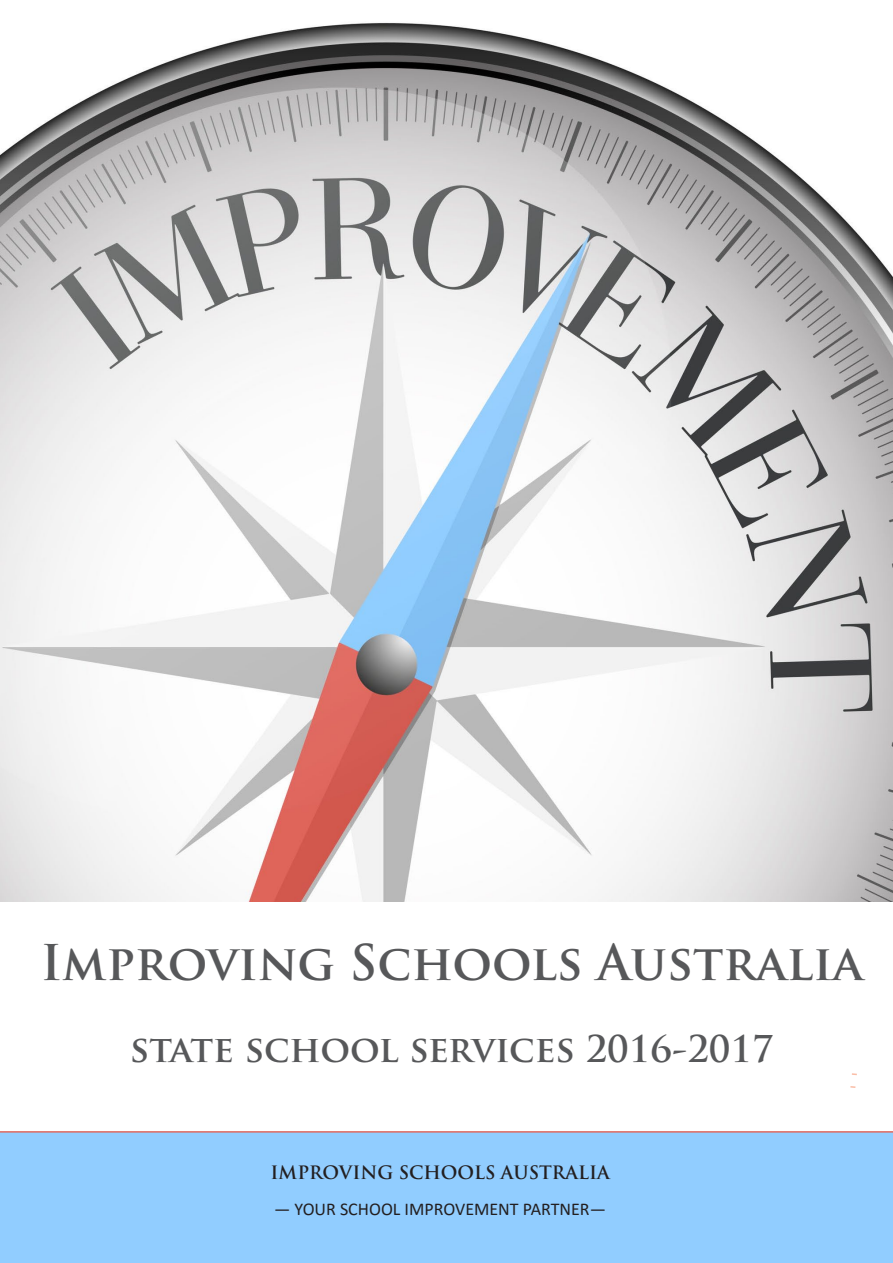
<style>
.page{position:relative;width:893px;height:1263px;background:#fff}
.page>*{position:absolute;margin:0;border:0;box-sizing:border-box;transform-origin:0 0}
.Body_black_text{font:700 48px "Trajan Pro";color:#57585a}
.Body_black_text-2{font:700 36px "Trajan Pro";color:#57585a}
.t1{font:18px "Calibri";color:#231f20}
.Header_-_LEFT{font:700 18px "Trajan Pro";color:#231f20}
</style>
<div class="page">
<div style="left:0;top:1131px;width:893px;height:132px;background:#91cdff"></div>
<img style="left:0;top:22px;width:893px;height:879px">
<p class="Body_black_text" style="left:41px;top:933px;width:824px">Improving Schools Australia</p>
<p class="Body_black_text-2" style="left:130px;top:1026px;width:645px">state school services 2016-2017</p>
<p class="Header_-_LEFT" style="left:270px;top:1161px;width:341px">IMPROVING SCHOOLS AUSTRALIA</p>
<p class="t1" style="left:274px;top:1196px;width:333px">— YOUR SCHOOL IMPROVEMENT PARTNER—</p>
</div>
